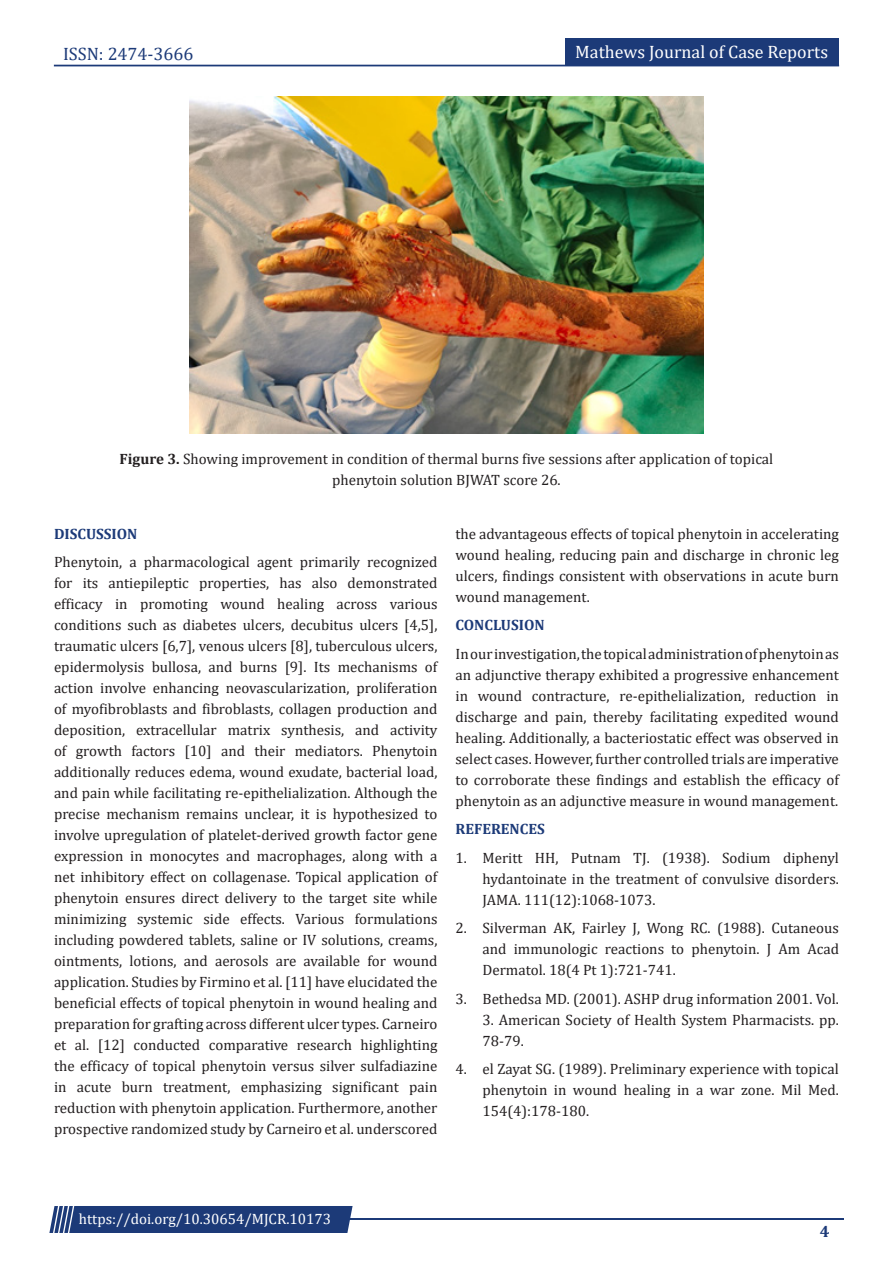
<style>
.page{position:relative;width:893px;height:1263px;background:#fff}
.page>*{position:absolute;margin:0;border:0;box-sizing:border-box;transform-origin:0 0}
.t1{font:18px "Cambria";color:#fff}
.t2{font:18px "Cambria";color:#1c3a78}
.t3{font:700 16.5px "Cambria";color:#1c3a78}
.t4{font:15px/21px "Cambria";color:#231f20;text-align:justify}
.t5{font:15px "Cambria";color:#fff}
.t6{font:700 15px "Cambria";color:#1c3a78}
.s1{font-weight:700}
</style>
<div class="page">
<div style="left:54px;top:65px;width:785px;height:1px;border:1px solid #1c3a78"></div>
<div style="left:565px;top:39px;width:274px;height:27px;background:#1c3a78"></div>
<hr style="left:310px;top:1219px;width:534px;height:1px;background:#1c3a78">
<div style="left:49px;top:1206px;width:304px;height:27px;background:#1c3a78"></div>
<img style="left:190px;top:97px;width:514px;height:337px">
<p class="t2" style="left:63px;top:43px;width:132px">ISSN: 2474-3666</p>
<p class="t1" style="left:575px;top:41px;width:254px">Mathews Journal of Case Reports</p>
<p class="t4" style="left:120px;top:448px;width:655px;text-align:center"><span class="s1">Figure 3.</span> Showing improvement in condition of thermal burns five sessions after application of topical phenytoin solution BJWAT score 26.</p>
<p class="t6" style="left:54px;top:523px;width:85px">DISCUSSION</p>
<p class="t4" style="left:54px;top:551px;width:385px">Phenytoin, a pharmacological agent primarily recognized for its antiepileptic properties, has also demonstrated efficacy in promoting wound healing across various conditions such as diabetes ulcers, decubitus ulcers [4,5], traumatic ulcers [6,7], venous ulcers [8], tuberculous ulcers, epidermolysis bullosa, and burns [9]. Its mechanisms of action involve enhancing neovascularization, proliferation of myofibroblasts and fibroblasts, collagen production and deposition, extracellular matrix synthesis, and activity of growth factors [10] and their mediators. Phenytoin additionally reduces edema, wound exudate, bacterial load, and pain while facilitating re-epithelialization. Although the precise mechanism remains unclear, it is hypothesized to involve upregulation of platelet-derived growth factor gene expression in monocytes and macrophages, along with a net inhibitory effect on collagenase. Topical application of phenytoin ensures direct delivery to the target site while minimizing systemic side effects. Various formulations including powdered tablets, saline or IV solutions, creams, ointments, lotions, and aerosols are available for wound application. Studies by Firmino et al. [11] have elucidated the beneficial effects of topical phenytoin in wound healing and preparation for grafting across different ulcer types. Carneiro et al. [12] conducted comparative research highlighting the efficacy of topical phenytoin versus silver sulfadiazine in acute burn treatment, emphasizing significant pain reduction with phenytoin application. Furthermore, another prospective randomized study by Carneiro et al. underscored</p>
<p class="t4" style="left:455px;top:523px;width:385px">the advantageous effects of topical phenytoin in accelerating wound healing, reducing pain and discharge in chronic leg ulcers, findings consistent with observations in acute burn wound management.</p>
<p class="t6" style="left:455px;top:614px;width:91px">CONCLUSION</p>
<p class="t4" style="left:455px;top:643px;width:385px">In our investigation, the topical administration of phenytoin as an adjunctive therapy exhibited a progressive enhancement in wound contracture, re-epithelialization, reduction in discharge and pain, thereby facilitating expedited wound healing. Additionally, a bacteriostatic effect was observed in select cases. However, further controlled trials are imperative to corroborate these findings and establish the efficacy of phenytoin as an adjunctive measure in wound management.</p>
<p class="t6" style="left:455px;top:818px;width:91px">REFERENCES</p>
<p class="t4" style="left:482px;top:847px;width:358px;text-indent:-27px">1. Meritt HH, Putnam TJ. (1938). Sodium diphenyl hydantoinate in the treatment of convulsive disorders.<br>JAMA. 111(12):1068-1073.</p>
<p class="t4" style="left:482px;top:917px;width:358px;text-indent:-27px">2. Silverman AK, Fairley J, Wong RC. (1988). Cutaneous and immunologic reactions to phenytoin. J Am Acad Dermatol. 18(4 Pt 1):721-741.</p>
<p class="t4" style="left:455px;top:988px;width:385px">3. Bethedsa MD. (2001). ASHP drug information 2001. Vol.</p>
<p class="t4" style="left:482px;top:1009px;width:358px">3. American Society of Health System Pharmacists. pp.<br>78-79.</p>
<p class="t4" style="left:482px;top:1058px;width:358px;text-indent:-27px">4. el Zayat SG. (1989). Preliminary experience with topical phenytoin in wound healing in a war zone. Mil Med.<br>154(4):178-180.</p>
<p class="t5" style="left:79px;top:1210px;width:254px">https://doi.org/10.30654/MJCR.10173</p>
<p class="t3" style="left:820px;top:1220px;width:11px">4</p>
</div>
